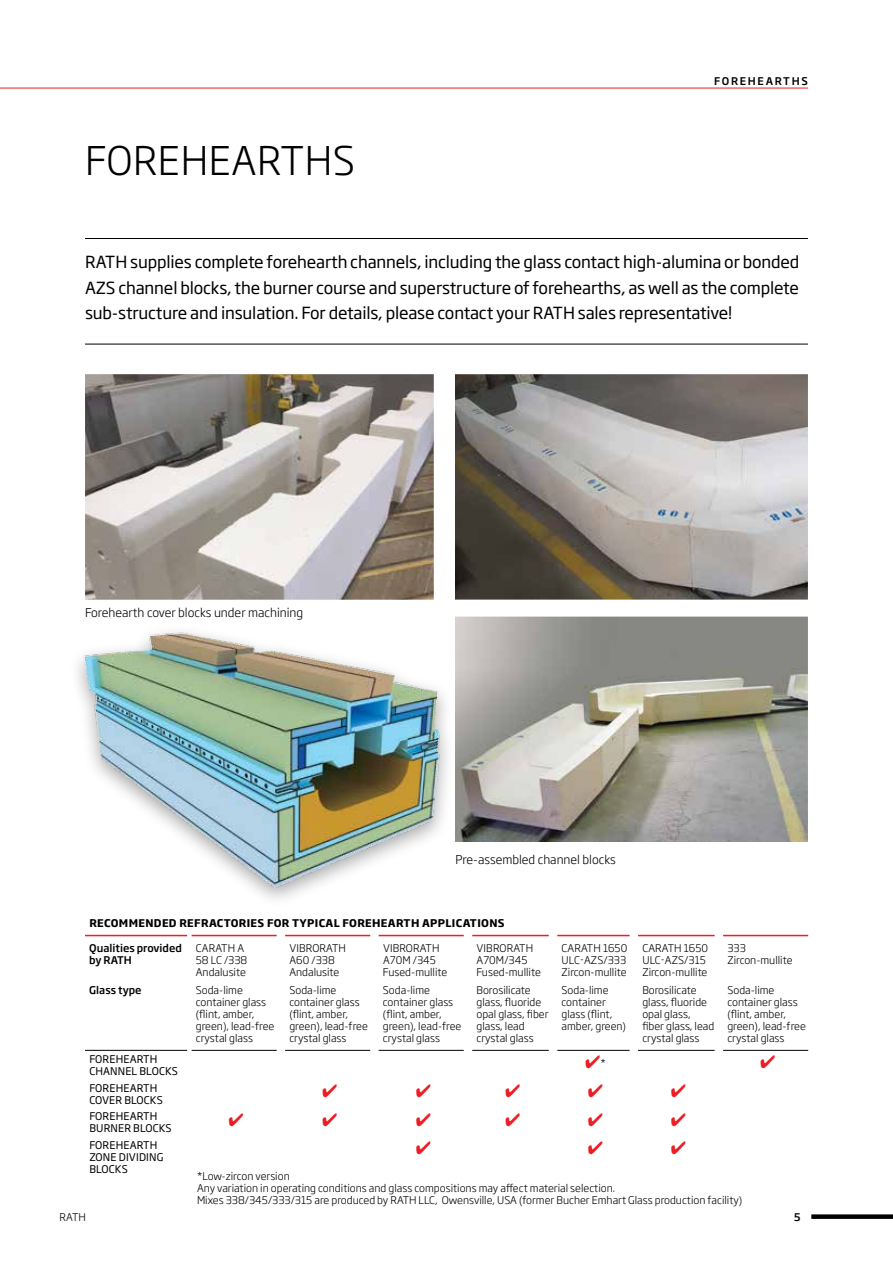
<style>
.page{position:relative;width:893px;height:1263px;background:#fff}
.page>*{position:absolute;margin:0;border:0;box-sizing:border-box;transform-origin:0 0}
.t1{font:300 39px "Soho Gothic Pro";letter-spacing:.015em;color:#000}
.t2{font:16.5px/25.5px "Soho Gothic Pro";letter-spacing:-.01em;color:#000;text-align:justify}
.t3{font:300 12px "Soho Gothic Pro";color:#000}
.t4{font:300 10.5px/12px "Soho Gothic Pro";color:#000}
.t5{font:10.5px/12px "Soho Gothic Pro";letter-spacing:.015em;color:#000}
.t6{font:700 10.5px "Soho Gothic Pro";letter-spacing:.035em;color:#000}
.t7{font:500 10.5px/12px "Soho Gothic Pro";color:#000}
.t8{font:500 10.5px "Soho Gothic Pro";letter-spacing:.165em;color:#000}
.s1{color:#ed1d24}
</style>
<div class="page">
<div style="left:811px;top:1214px;width:82px;height:5px;background:#000"></div>
<hr style="left:0;top:88px;width:808px;height:1px;background:#ed1d24">
<hr style="left:85px;top:238px;width:723px;height:1px;background:#000">
<hr style="left:85px;top:344px;width:723px;height:1px;background:#000">
<hr style="left:85px;top:935px;width:102px;height:1px;background:#ed1d24">
<hr style="left:192px;top:935px;width:85px;height:1px;background:#ed1d24">
<hr style="left:285px;top:935px;width:85px;height:1px;background:#ed1d24">
<hr style="left:379px;top:935px;width:85px;height:1px;background:#ed1d24">
<hr style="left:472px;top:935px;width:77px;height:1px;background:#ed1d24">
<hr style="left:557px;top:935px;width:73px;height:1px;background:#ed1d24">
<hr style="left:638px;top:935px;width:77px;height:1px;background:#ed1d24">
<hr style="left:723px;top:935px;width:85px;height:1px;background:#ed1d24">
<hr style="left:192px;top:1050px;width:85px;height:1px;background:#000">
<hr style="left:285px;top:1050px;width:85px;height:1px;background:#000">
<hr style="left:85px;top:1050px;width:102px;height:1px;background:#000">
<hr style="left:379px;top:1050px;width:85px;height:1px;background:#000">
<hr style="left:472px;top:1050px;width:77px;height:1px;background:#000">
<hr style="left:557px;top:1050px;width:73px;height:1px;background:#000">
<hr style="left:638px;top:1050px;width:77px;height:1px;background:#000">
<hr style="left:723px;top:1050px;width:85px;height:1px;background:#000">
<svg style="left:85px;top:374px;width:349px;height:225px;background:#a59e99"></svg>
<img style="left:77px;top:599px;width:371px;height:300px">
<img style="left:455px;top:617px;width:353px;height:225px">
<img style="left:455px;top:374px;width:353px;height:226px">
<h1 class="t1" style="left:85px;top:130px;width:271px">FOREHEARTHS</h1>
<p class="t8" style="left:714px;top:73px;width:95px">FOREHEARTHS</p>
<p class="t2" style="left:85px;top:248px;width:716px">RATH supplies complete forehearth channels, including the glass contact high-alumina or bonded AZS channel blocks, the burner course and superstructure of forehearths, as well as the complete sub-structure and insulation. For details, please contact your RATH sales representative!</p>
<p class="t3" style="left:85px;top:604px;width:220px">Forehearth cover blocks under machining</p>
<p class="t3" style="left:455px;top:850px;width:162px">Pre-assembled channel blocks</p>
<p class="t6" style="left:89px;top:915px;width:417px">RECOMMENDED REFRACTORIES FOR TYPICAL FOREHEARTH APPLICATIONS</p>
<p class="t7" style="left:89px;top:942px;width:94px">Qualities provided by RATH</p>
<p class="t4" style="left:196px;top:942px;width:53px">CARATH A<br>58 LC /338<br>Andalusite</p>
<p class="t4" style="left:289px;top:942px;width:58px">VIBRORATH<br>A60 /338<br>Andalusite</p>
<p class="t4" style="left:383px;top:942px;width:66px">VIBRORATH<br>A70M /345<br>Fused-mullite</p>
<p class="t4" style="left:476px;top:942px;width:66px">VIBRORATH<br>A70M/345<br>Fused-mullite</p>
<p class="t4" style="left:562px;top:942px;width:67px;text-align:justify">CARATH 1650<br>ULC-AZS/333<br>Zircon-mullite</p>
<p class="t4" style="left:642px;top:942px;width:67px">CARATH 1650<br>ULC-AZS/315<br>Zircon-mullite</p>
<p class="t4" style="left:727px;top:942px;width:67px">333<br>Zircon-mullite</p>
<p class="t7" style="left:89px;top:983px;width:54px">Glass type</p>
<p class="t4" style="left:196px;top:983px;width:80px">Soda-lime container glass (flint, amber, green), lead-free crystal glass</p>
<p class="t4" style="left:289px;top:983px;width:80px">Soda-lime container glass (flint, amber, green), lead-free crystal glass</p>
<p class="t4" style="left:383px;top:983px;width:80px">Soda-lime container glass (flint, amber, green), lead-free crystal glass</p>
<p class="t4" style="left:476px;top:983px;width:74px">Borosilicate glass, fluoride opal glass, fiber glass, lead crystal glass</p>
<p class="t4" style="left:562px;top:983px;width:66px">Soda-lime container glass (flint, amber, green)</p>
<p class="t4" style="left:642px;top:983px;width:74px">Borosilicate glass, fluoride opal glass, fiber glass, lead crystal glass</p>
<p class="t4" style="left:727px;top:983px;width:80px">Soda-lime container glass (flint, amber, green), lead-free crystal glass</p>
<p class="t5" style="left:89px;top:1052px;width:90px">FOREHEARTH<br>CHANNEL BLOCKS</p>
<p class="t4" style="left:585px;top:1056px;width:22px"><span class="s1">✔</span>*</p>
<p class="t5" style="left:89px;top:1081px;width:75px">FOREHEARTH<br>COVER BLOCKS</p>
<p class="t5" style="left:89px;top:1110px;width:84px">FOREHEARTH<br>BURNER BLOCKS</p>
<p class="t5" style="left:89px;top:1138px;width:75px">FOREHEARTH<br>ZONE DIVIDING<br>BLOCKS</p>
<p class="t4" style="left:197px;top:1170px;width:547px">*Low-zircon version<br>Any variation in operating conditions and glass compositions may affect material selection.<br>Mixes 338/345/333/315 are produced by RATH LLC, Owensville, USA (former Bucher Emhart Glass production facility)</p>
<p class="t4" style="left:60px;top:1210px;width:28px">RATH</p>
<p class="t7" style="left:794px;top:1210px;width:8px">5</p>
</div>
